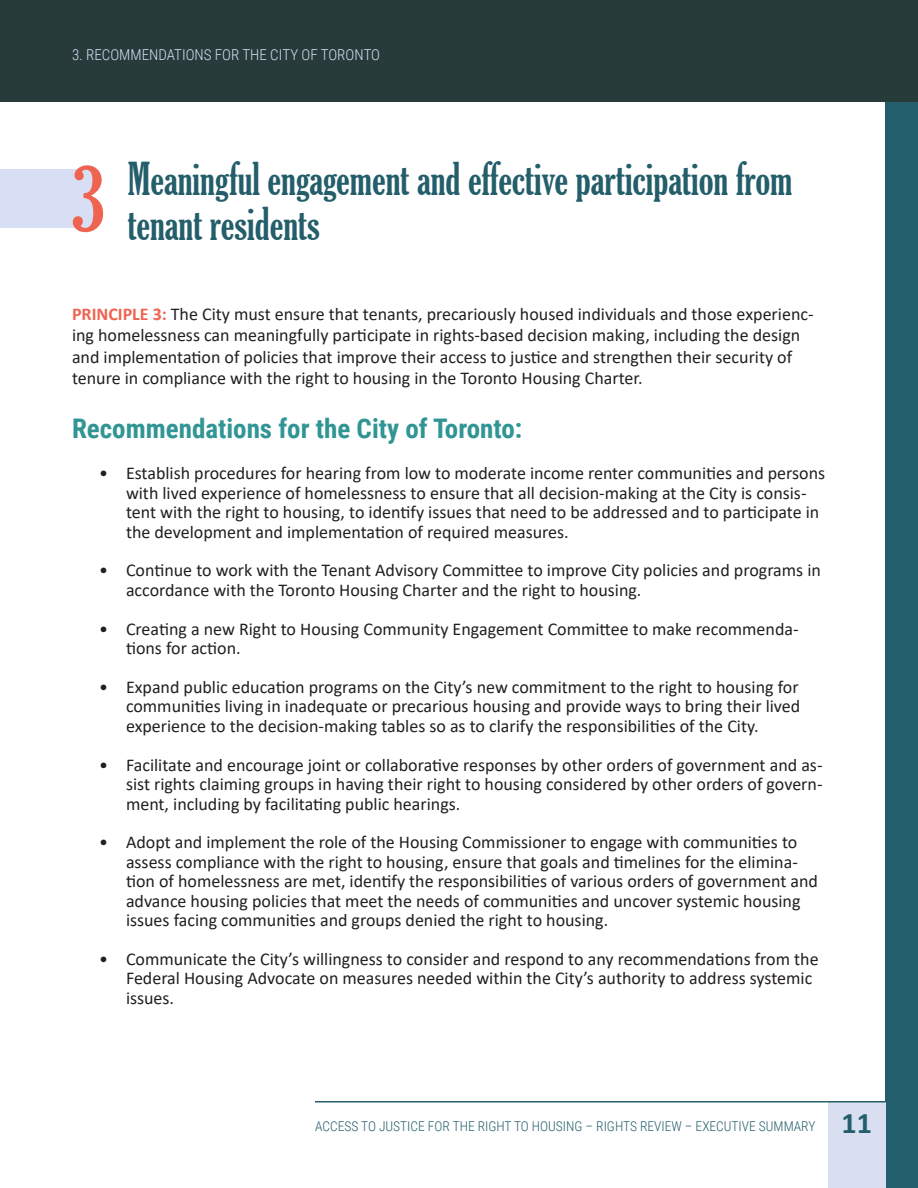
<style>
.page{position:relative;width:918px;height:1188px;background:#fff}
.page>*{position:absolute;margin:0;border:0;box-sizing:border-box;transform-origin:0 0}
.t1{font:extra-condensed 90px "Gloucester";color:#ef6351}
.t2{font:extra-condensed 43.5px/45px "Gloucester";color:#245e6b}
.t3{font:700 30px "Calibri";color:#225e6b}
.Heading_2_-_light_gr{font:700 27px "Roboto Condensed";color:#319595}
.Body{font:18px/19.4px "Calibri";color:#231f20}
.t4{font:300 15px "Roboto Condensed";color:#d8def3}
.t5{font:300 13.5px "Roboto Condensed";color:#245e6b}
.s1{font-weight:700;color:#ef6351}
</style>
<div class="page">
<div style="left:886px;top:2px;width:32px;height:1186px;background:#225e6b"></div>
<div style="left:828px;top:1102px;width:58px;height:86px;background:#d9def0"></div>
<div style="left:0;top:0;width:918px;height:102px;background:#273b3b"></div>
<hr style="left:315px;top:1101px;width:571px;height:1px;background:#245e6b">
<div style="left:0;top:170px;width:94px;height:58px;background:#d8def3"></div>
<div style="left:90px;top:193px;width:8px;height:5px;background:#fff"></div>
<p class="t4" style="left:72px;top:44px;width:310px">3. RECOMMENDATIONS FOR THE CITY OF TORONTO</p>
<p class="t1" style="left:71px;top:147px;width:36px">3</p>
<p class="t2" style="left:128px;top:157px;width:666px">Meaningful engagement and effective participation from tenant residents</p>
<p class="Body" style="left:72px;top:302px;width:743px;line-height:21.6px"><span class="s1">PRINCIPLE 3:</span> The City must ensure that tenants, precariously housed individuals and those experienc&shy;ing homelessness can meaningfully participate in rights-based decision making, including the design and implementation of policies that improve their access to justice and strengthen their security of tenure in compliance with the right to housing in the Toronto Housing Charter.</p>
<p class="Heading_2_-_light_gr" style="left:72px;top:410px;width:452px">Recommendations for the City of Toronto:</p>
<p class="Body" style="left:126px;top:463px;width:701px;text-indent:-27px">• Establish procedures for hearing from low to moderate income renter communities and persons with lived experience of homelessness to ensure that all decision-making at the City is consis&shy;tent with the right to housing, to identify issues that need to be addressed and to participate in the development and implementation of required measures.</p>
<p class="Body" style="left:126px;top:560px;width:696px;text-indent:-27px">• Continue to work with the Tenant Advisory Committee to improve City policies and programs in accordance with the Toronto Housing Charter and the right to housing.</p>
<p class="Body" style="left:126px;top:619px;width:674px;text-indent:-27px">• Creating a new Right to Housing Community Engagement Committee to make recommenda&shy;tions for action.</p>
<p class="Body" style="left:126px;top:677px;width:676px;text-align:justify;text-indent:-27px">• Expand public education programs on the City’s new commitment to the right to housing for communities living in inadequate or precarious housing and provide ways to bring their lived experience to the decision-making tables so as to clarify the responsibilities of the City.</p>
<p class="Body" style="left:126px;top:755px;width:698px;text-align:justify;text-indent:-27px">• Facilitate and encourage joint or collaborative responses by other orders of government and as&shy;sist rights claiming groups in having their right to housing considered by other orders of govern&shy;ment, including by facilitating public hearings.</p>
<p class="Body" style="left:126px;top:832px;width:694px;text-indent:-27px">• Adopt and implement the role of the Housing Commissioner to engage with communities to assess compliance with the right to housing, ensure that goals and timelines for the elimina&shy;tion of homelessness are met, identify the responsibilities of various orders of government and advance housing policies that meet the needs of communities and uncover systemic housing issues facing communities and groups denied the right to housing.</p>
<p class="Body" style="left:126px;top:949px;width:694px;text-indent:-27px">• Communicate the City’s willingness to consider and respond to any recommendations from the<br>Federal Housing Advocate on measures needed within the City’s authority to address systemic issues.</p>
<p class="t5" style="left:315px;top:1116px;width:502px">ACCESS TO JUSTICE FOR THE RIGHT TO HOUSING – RIGHTS REVIEW – EXECUTIVE SUMMARY</p>
<p class="t3" style="left:842px;top:1102px;width:32px">11</p>
</div>
